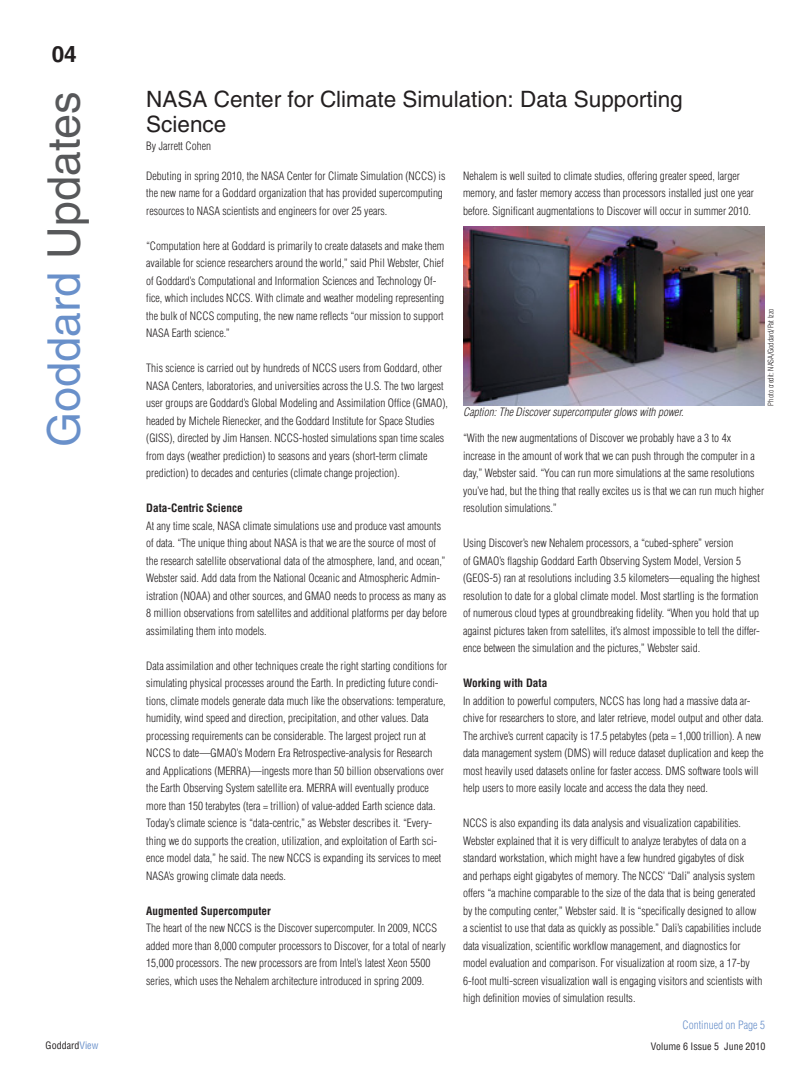
<style>
.page{position:relative;width:810px;height:1080px;background:#fff}
.page>*{position:absolute;margin:0;border:0;box-sizing:border-box;transform-origin:0 0}
.t1{font:45px "Helvetica";color:#6990ca}
.Headings{font:22.5px/25px "Helvetica";color:#231f20}
.t2{font:700 22.5px "Helvetica";color:#231f20}
.Body_Copy{font:300 condensed 11.25px/17.5px "Helvetica";color:#231f20}
.Body_Copy-2{font:700 condensed 11.25px "Helvetica";color:#231f20}
.Captions{font:italic 300 condensed 11.25px "Helvetica";color:#231f20}
.t3{font:300 condensed 11.25px "Helvetica";color:#6990ca}
.t4{font:condensed 10px "Helvetica";color:#231f20}
.Photo_Credits{font:300 condensed 7.5px "Helvetica";color:#231f20}
.s1{color:#57585a}
.s2{color:#6990ca}
</style>
<div class="page">
<img style="left:463px;top:227px;width:302px;height:179px">
<p class="t2" style="left:52px;top:41px;width:27px">04</p>
<p class="t1" style="left:38px;top:447px;width:357px;rotate:-90deg">Goddard <span class="s1">Updates</span></p>
<p class="Headings" style="left:146px;top:87px;width:538px">NASA Center for Climate Simulation: Data Supporting<br>Science</p>
<p class="Body_Copy" style="left:146px;top:137px;width:66px">By Jarrett Cohen</p>
<p class="Body_Copy" style="left:146px;top:167px;width:301px">Debuting in spring 2010, the NASA Center for Climate Simulation (NCCS) is the new name for a Goddard organization that has provided supercomputing resources to NASA scientists and engineers for over 25 years.</p>
<p class="Body_Copy" style="left:146px;top:237px;width:300px">“Computation here at Goddard is primarily to create datasets and make them available for science researchers around the world,” said Phil Webster, Chief of Goddard’s Computational and Information Sciences and Technology Of&shy;fice, which includes NCCS. With climate and weather modeling representing the bulk of NCCS computing, the new name reflects “our mission to support NASA Earth science.”</p>
<p class="Body_Copy" style="left:146px;top:359px;width:303px">This science is carried out by hundreds of NCCS users from Goddard, other NASA Centers, laboratories, and universities across the U.S. The two largest user groups are Goddard’s Global Modeling and Assimilation Office (GMAO), headed by Michele Rienecker, and the Goddard Institute for Space Studies (GISS), directed by Jim Hansen. NCCS-hosted simulations span time scales from days (weather prediction) to seasons and years (short-term climate prediction) to decades and centuries (climate change projection).</p>
<p class="Body_Copy-2" style="left:146px;top:501px;width:98px">Data-Centric Science</p>
<p class="Body_Copy" style="left:146px;top:517px;width:302px">At any time scale, NASA climate simulations use and produce vast amounts of data. “The unique thing about NASA is that we are the source of most of the research satellite observational data of the atmosphere, land, and ocean,” Webster said. Add data from the National Oceanic and Atmospheric Admin&shy;istration (NOAA) and other sources, and GMAO needs to process as many as 8 million observations from satellites and additional platforms per day before assimilating them into models.</p>
<p class="Body_Copy" style="left:146px;top:657px;width:303px">Data assimilation and other techniques create the right starting conditions for simulating physical processes around the Earth. In predicting future condi&shy;tions, climate models generate data much like the observations: temperature, humidity, wind speed and direction, precipitation, and other values. Data processing requirements can be considerable. The largest project run at NCCS to date—GMAO’s Modern Era Retrospective-analysis for Research and Applications (MERRA)—ingests more than 50 billion observations over the Earth Observing System satellite era. MERRA will eventually produce more than 150 terabytes (tera = trillion) of value-added Earth science data.</p>
<p class="Body_Copy" style="left:146px;top:814px;width:297px">Today’s climate science is “data-centric,” as Webster describes it. “Every&shy;thing we do supports the creation, utilization, and exploitation of Earth sci&shy;ence model data,” he said. The new NCCS is expanding its services to meet NASA’s growing climate data needs.</p>
<p class="Body_Copy-2" style="left:146px;top:904px;width:126px">Augmented Supercomputer</p>
<p class="Body_Copy" style="left:146px;top:919px;width:301px">The heart of the new NCCS is the Discover supercomputer. In 2009, NCCS added more than 8,000 computer processors to Discover, for a total of nearly 15,000 processors. The new processors are from Intel’s latest Xeon 5500 series, which uses the Nehalem architecture introduced in spring 2009.</p>
<p class="Body_Copy" style="left:463px;top:167px;width:292px">Nehalem is well suited to climate studies, offering greater speed, larger memory, and faster memory access than processors installed just one year before. Significant augmentations to Discover will occur in summer 2010.</p>
<p class="Photo_Credits" style="left:766px;top:406px;width:99px;rotate:-90deg">Photo credit: NASA/Goddard/Pat Izzo</p>
<p class="Captions" style="left:463px;top:405px;width:222px">Caption: The Discover supercomputer glows with power.</p>
<p class="Body_Copy" style="left:463px;top:429px;width:303px">“With the new augmentations of Discover we probably have a 3 to 4x increase in the amount of work that we can push through the computer in a day,” Webster said. “You can run more simulations at the same resolutions you’ve had, but the thing that really excites us is that we can run much higher resolution simulations.”</p>
<p class="Body_Copy" style="left:463px;top:534px;width:298px">Using Discover’s new Nehalem processors, a “cubed-sphere” version<br>of GMAO’s flagship Goddard Earth Observing System Model, Version 5 (GEOS-5) ran at resolutions including 3.5 kilometers—equaling the highest resolution to date for a global climate model. Most startling is the formation of numerous cloud types at groundbreaking fidelity. “When you hold that up against pictures taken from satellites, it’s almost impossible to tell the differ&shy;ence between the simulation and the pictures,” Webster said.</p>
<p class="Body_Copy-2" style="left:463px;top:676px;width:86px">Working with Data</p>
<p class="Body_Copy" style="left:463px;top:692px;width:302px">In addition to powerful computers, NCCS has long had a massive data ar&shy;chive for researchers to store, and later retrieve, model output and other data.<br>The archive’s current capacity is 17.5 petabytes (peta = 1,000 trillion). A new data management system (DMS) will reduce dataset duplication and keep the most heavily used datasets online for faster access. DMS software tools will help users to more easily locate and access the data they need.</p>
<p class="Body_Copy" style="left:463px;top:814px;width:301px">NCCS is also expanding its data analysis and visualization capabilities.<br>Webster explained that it is very difficult to analyze terabytes of data on a standard workstation, which might have a few hundred gigabytes of disk<br>and perhaps eight gigabytes of memory. The NCCS’ “Dali” analysis system offers “a machine comparable to the size of the data that is being generated by the computing center,” Webster said. It is “specifically designed to allow a scientist to use that data as quickly as possible.” Dali’s capabilities include data visualization, scientific workflow management, and diagnostics for model evaluation and comparison. For visualization at room size, a 17-by 6-foot multi-screen visualization wall is engaging visitors and scientists with high definition movies of simulation results.</p>
<p class="t3" style="left:683px;top:1018px;width:84px">Continued on Page 5</p>
<p class="t4" style="left:46px;top:1039px;width:54px">Goddard<span class="s2">View</span></p>
<p class="t4" style="left:651px;top:1040px;width:116px">Volume 6 Issue 5 June 2010</p>
</div>
